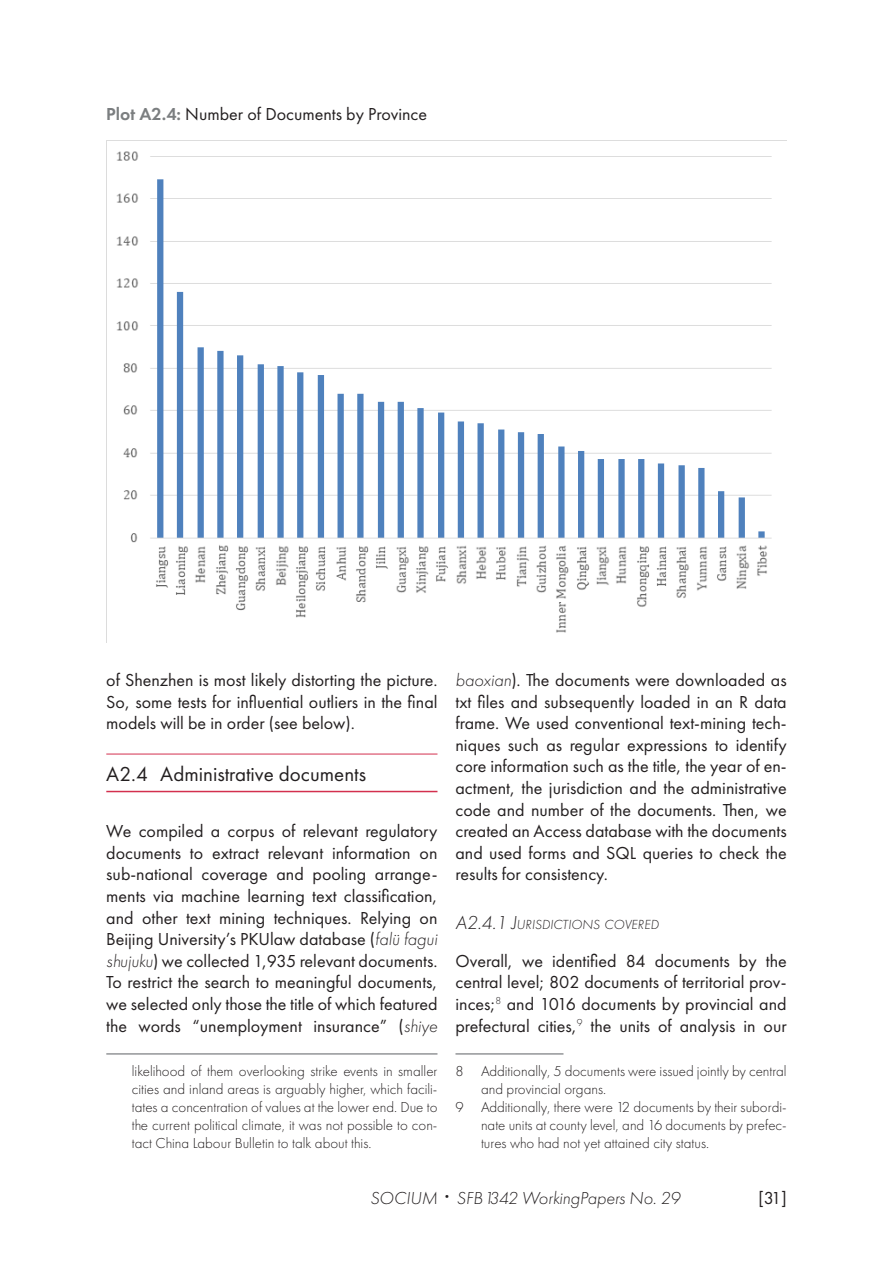
<style>
.page{position:relative;width:893px;height:1263px;background:#fff}
.page>*{position:absolute;margin:0;border:0;box-sizing:border-box;transform-origin:0 0}
.Überschrift_2{font:21px "Futura PT";color:#231f20}
.Std_Absatz_ohne_einzug{font:18px/21.6px "Futura PT";color:#231f20;text-align:justify}
.Std_Absatz_mit_einzug{font:18px/21.6px "Futura PT";color:#231f20;text-align:justify}
.Beschriftung_Abb_Tab{font:18px "Futura PT";color:#231f20}
.t1{font:italic 300 18px "Futura PT";color:#231f20}
.Fußnotentext{font:300 15px/18px "Futura PT";color:#231f20;text-align:justify}
.Überschrift_3{font:italic 300 13.65px "Futura PT";color:#231f20}
.s1{font-weight:600;color:#7b7e80}
.s2{font-weight:300;font-style:italic}
.s3{font-size:19.5px}
</style>
<div class="page">
<hr style="left:106px;top:754px;width:331px;height:1px;background:#d3304e">
<hr style="left:106px;top:791px;width:331px;height:1px;background:#d3304e">
<hr style="left:106px;top:1053px;width:331px;height:2px;background:#939598">
<hr style="left:455px;top:1053px;width:108px;height:2px;background:#939598">
<img style="left:106px;top:140px;width:681px;height:503px">
<p class="Beschriftung_Abb_Tab" style="left:106px;top:103px;width:322px"><span class="s1">Plot A2.4:</span> Number of Documents by Province</p>
<p class="Std_Absatz_mit_einzug" style="left:106px;top:669px;width:333px">of Shenzhen is most likely distorting the picture.<br>So, some tests for influential outliers in the final models will be in order (see below).</p>
<p class="Überschrift_2" style="left:106px;top:762px;width:261px">A2.4 Administrative documents</p>
<p class="Std_Absatz_ohne_einzug" style="left:106px;top:820px;width:333px">We compiled a corpus of relevant regulatory documents to extract relevant information on sub-national coverage and pooling arrange&shy;ments via machine learning text classification, and other text mining techniques. Relying on Beijing University’s PKUlaw database (<span class="s2">falü fagui shujuku</span>) we collected 1,935 relevant documents.<br>To restrict the search to meaningful documents, we selected only those the title of which featured the words “unemployment insurance” (<span class="s2">shiye</span></p>
<p class="Fußnotentext" style="left:132px;top:1062px;width:307px">likelihood of them overlooking strike events in smaller cities and inland areas is arguably higher, which facili&shy;tates a concentration of values at the lower end. Due to the current political climate, it was not possible to con&shy;tact China Labour Bulletin to talk about this.</p>
<p class="Std_Absatz_ohne_einzug" style="left:455px;top:669px;width:333px"><span class="s2">baoxian</span>). The documents were downloaded as txt files and subsequently loaded in an R data frame. We used conventional text-mining tech&shy;niques such as regular expressions to identify core information such as the title, the year of en&shy;actment, the jurisdiction and the administrative code and number of the documents. Then, we created an Access database with the documents and used forms and SQL queries to check the results for consistency.</p>
<p class="Überschrift_3" style="left:455px;top:917px;width:203px"><span class="s3">A2.4.1 J</span>URISDICTIONS COVERED</p>
<p class="Std_Absatz_ohne_einzug" style="left:455px;top:950px;width:333px">Overall, we identified 84 documents by the central level; 802 documents of territorial prov&shy;inces;<sup>8</sup> and 1016 documents by provincial and prefectural cities,<sup>9</sup> the units of analysis in our</p>
<p class="Fußnotentext" style="left:481px;top:1062px;width:307px;text-indent:-26px">8 Additionally, 5 documents were issued jointly by central and provincial organs.</p>
<p class="Fußnotentext" style="left:481px;top:1098px;width:307px;text-indent:-26px">9 Additionally, there were 12 documents by their subordi&shy;nate units at county level, and 16 documents by prefec&shy;tures who had not yet attained city status.</p>
<p class="t1" style="left:370px;top:1188px;width:312px">SOCIUM <sup>•</sup> SFB 1342 WorkingPapers No. 29</p>
<p class="Std_Absatz_ohne_einzug" style="left:758px;top:1187px;width:30px">[31]</p>
</div>
